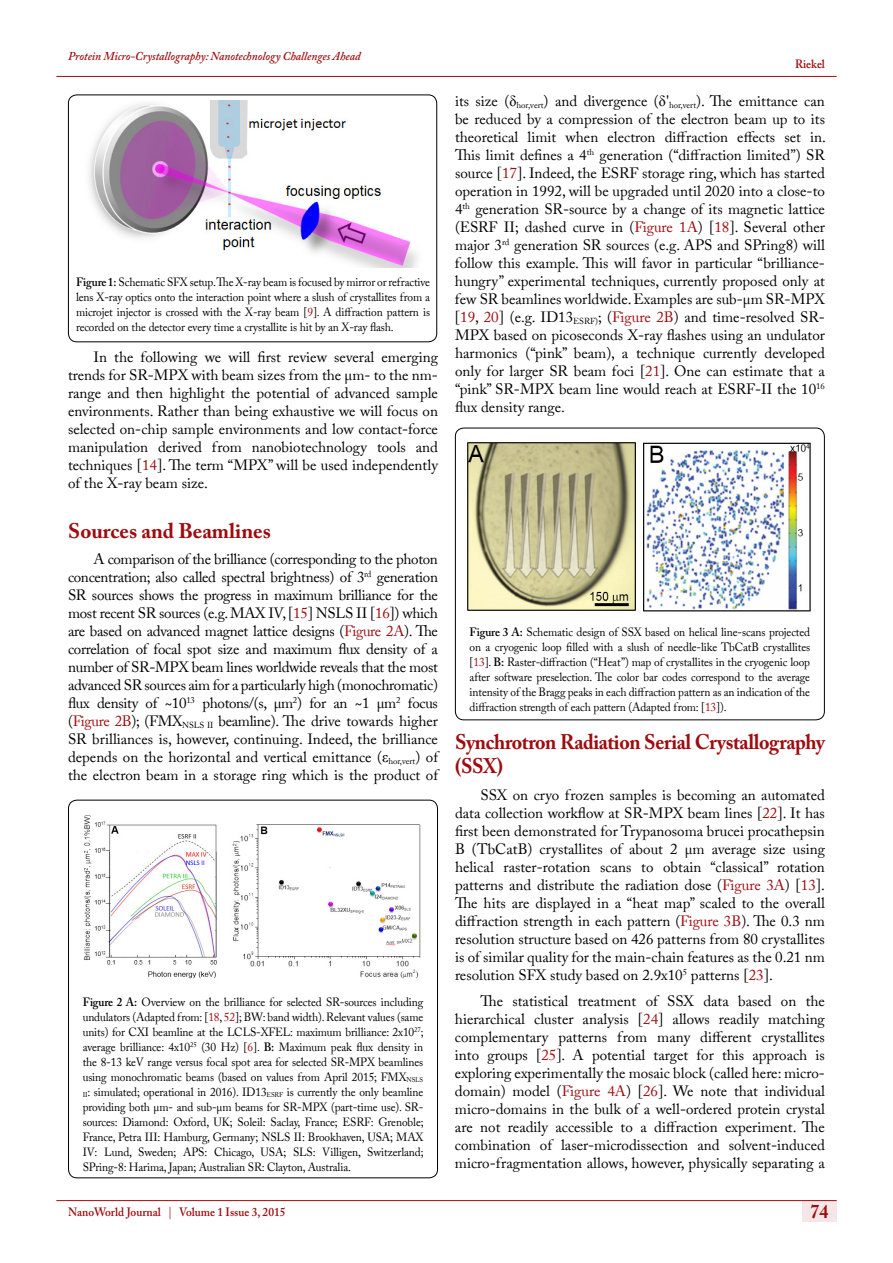
<style>
.page{position:relative;width:893px;height:1263px;background:#fff}
.page>*{position:absolute;margin:0;border:0;box-sizing:border-box;transform-origin:0 0}
.t1{font:700 21px/24px "Adobe Caslon Pro";letter-spacing:-.015em;color:#9e0b0f;scale:.95 1}
.t2{font:700 21px "Adobe Caslon Pro";letter-spacing:-.015em;color:#9e0b0f}
.t3{font:700 19.5px "Adobe Caslon Pro";color:#9e0b0f;scale:.9 1}
.t4{font:15px/18px "Adobe Caslon Pro";color:#000;text-align:justify}
.t5{font:12px/15px "Adobe Caslon Pro";letter-spacing:-.01em;color:#000;text-align:justify;scale:.95 1}
.t6{font:italic 600 12px "Adobe Caslon Pro";color:#9e0b0f;scale:.95 1}
.t7{font:600 12px "Adobe Caslon Pro";color:#9e0b0f;scale:.95 1}
.s1{font-weight:600}
.s2{color:#9e0b0f}
.s3{font-family:"Times New Roman"}
.s4{color:#ac2f33}
</style>
<div class="page">
<div style="left:802px;top:1200px;width:35px;height:21px;background:#f5e7e7"></div>
<hr style="left:56px;top:1200px;width:781px;height:1px;background:#9e0b0f">
<hr style="left:56px;top:76px;width:781px;height:1px;background:#9e0b0f">
<div style="left:68px;top:95px;width:369px;height:247px;border:1px solid #000;border-radius:9px"></div>
<img style="left:89px;top:101px;width:328px;height:167px">
<div style="left:68px;top:800px;width:370px;height:378px;border:1px solid #000;border-radius:9px"></div>
<img style="left:84px;top:815px;width:337px;height:164px">
<div style="left:455px;top:428px;width:370px;height:292px;border:1px solid #000;border-radius:9px"></div>
<img style="left:467px;top:442px;width:344px;height:170px">
<p class="t6" style="left:68px;top:49px;width:310px">Protein Micro-Crystallography: Nanotechnology Challenges Ahead</p>
<p class="t5" style="left:76px;top:274px;width:374px"><span class="s1">Figure 1:</span> Schematic SFX setup. The X-ray beam is focused by mirror or refractive lens X-ray optics onto the interaction point where a slush of crystallites from a microjet injector is crossed with the X-ray beam [<span class="s2">9</span>]. A diffraction pattern is recorded on the detector every time a crystallite is hit by an X-ray flash.</p>
<p class="t4" style="left:68px;top:348px;width:371px;text-indent:26px">In the following we will first review several emerging trends for SR-MPX with beam sizes from the μm- to the nm&shy;range and then highlight the potential of advanced sample environments. Rather than being exhaustive we will focus on selected on-chip sample environments and low contact-force manipulation derived from nanobiotechnology tools and techniques [<span class="s2">14</span>]. The term “MPX” will be used independently of the X-ray beam size.</p>
<h1 class="t2" style="left:68px;top:518px;width:204px">Sources and Beamlines</h1>
<p class="t4" style="left:68px;top:550px;width:371px;text-indent:26px">A comparison of the brilliance (corresponding to the photon concentration; also called spectral brightness) of 3<sup>rd</sup> generation SR sources shows the progress in maximum brilliance for the most recent SR sources (e.g. MAX IV, [<span class="s2">15</span>] NSLS II [<span class="s2">16</span>]) which are based on advanced magnet lattice designs (<span class="s2">Figure 2A</span>). The correlation of focal spot size and maximum flux density of a number of SR-MPX beam lines worldwide reveals that the most advanced SR sources aim for a particularly high (monochromatic) flux density of ~10<sup>13</sup> photons/(s, μm<sup>2</sup>) for an ~1 μm<sup>2</sup> focus (<span class="s2">Figure 2B</span>); (FMX<sub>NSLS</sub> <sub>II</sub> beamline). The drive towards higher SR brilliances is, however, continuing. Indeed, the brilliance depends on the horizontal and vertical emittance (<span class="s3">ε</span><sub>hor,vert</sub>) of the electron beam in a storage ring which is the product of</p>
<p class="t5" style="left:83px;top:994px;width:360px"><span class="s1">Figure 2 A:</span> Overview on the brilliance for selected SR-sources including undulators (Adapted from: [<span class="s2">18</span>, <span class="s2">52</span>]; BW: band width). Relevant values (same units) for CXI beamline at the LCLS-XFEL: maximum brilliance: 2x10<sup>27</sup>; average brilliance: 4x10<sup>25</sup> (30 Hz) [<span class="s2">6</span>]. <span class="s1">B:</span> Maximum peak flux density in the 8-13 keV range versus focal spot area for selected SR-MPX beamlines using monochromatic beams (based on values from April 2015; FMX<sub>NSLS II</sub>: simulated; operational in 2016). ID13<sub>ESRF</sub> is currently the only beamline providing both μm- and sub-μm beams for SR-MPX (part-time use). SR&shy;sources: Diamond: Oxford, UK; Soleil: Saclay, France; ESRF: Grenoble; France, Petra III: Hamburg, Germany; NSLS II: Brookhaven, USA; MAX IV: Lund, Sweden; APS: Chicago, USA; SLS: Villigen, Switzerland; SPring-8: Harima, Japan; Australian SR: Clayton, Australia.</p>
<p class="t7" style="left:795px;top:57px;width:33px">Riekel</p>
<p class="t4" style="left:455px;top:91px;width:372px">its size (<span class="s3">δ</span><sub>hor,vert</sub>) and divergence (<span class="s3">δ</span>'<sub>hor,vert</sub>). The emittance can be reduced by a compression of the electron beam up to its theoretical limit when electron diffraction effects set in.<br>This limit defines a 4<sup>th</sup> generation (“diffraction limited”) SR source [<span class="s2">17</span>]. Indeed, the ESRF storage ring, which has started operation in 1992, will be upgraded until 2020 into a close-to 4<sup>th</sup> generation SR-source by a change of its magnetic lattice (ESRF II; dashed curve in (<span class="s2">Figure 1A</span>) [<span class="s2">18</span>]. Several other major 3<sup>rd</sup> generation SR sources (e.g. APS and SPring8) will follow this example. This will favor in particular “brilliance&shy;hungry” experimental techniques, currently proposed only at few SR beamlines worldwide. Examples are sub-μm SR-MPX [<span class="s2">19</span>, <span class="s2">20</span>] (e.g. ID13<sub>ESRF)</sub>; (<span class="s2">Figure 2B</span>) and time-resolved SR-MPX based on picoseconds X-ray flashes using an undulator harmonics (“pink” beam), a technique currently developed only for larger SR beam foci [<span class="s2">21</span>]. One can estimate that a “pink” SR-MPX beam line would reach at ESRF-II the 10<sup>16 </sup>flux density range.</p>
<p class="t5" style="left:470px;top:624px;width:360px"><span class="s1">Figure 3 A:</span> Schematic design of SSX based on helical line-scans projected on a cryogenic loop filled with a slush of needle-like TbCatB crystallites [<span class="s2">13</span>]. <span class="s1">B:</span> Raster-diffraction (“Heat”) map of crystallites in the cryogenic loop after software preselection. The color bar codes correspond to the average intensity of the Bragg peaks in each diffraction pattern as an indication of the diffraction strength of each pattern (Adapted from: [<span class="s2">13</span>]).</p>
<h1 class="t1" style="left:455px;top:730px;width:391px">Synchrotron Radiation Serial Crystallography (SSX)</h1>
<p class="t4" style="left:455px;top:785px;width:371px;text-indent:26px">SSX on cryo frozen samples is becoming an automated data collection workflow at SR-MPX beam lines [<span class="s2">22</span>]. It has first been demonstrated for Trypanosoma brucei procathepsin B (TbCatB) crystallites of about 2 μm average size using helical raster-rotation scans to obtain “classical” rotation patterns and distribute the radiation dose (<span class="s2">Figure 3A</span>) [<span class="s2">13</span>].<br>The hits are displayed in a “heat map” scaled to the overall diffraction strength in each pattern (<span class="s2">Figure 3B</span>). The 0.3 nm resolution structure based on 426 patterns from 80 crystallites is of similar quality for the main-chain features as the 0.21 nm resolution SFX study based on 2.9x10<sup>5</sup> patterns [<span class="s2">23</span>].</p>
<p class="t4" style="left:455px;top:992px;width:371px;text-indent:26px">The statistical treatment of SSX data based on the hierarchical cluster analysis [<span class="s2">24</span>] allows readily matching complementary patterns from many different crystallites into groups [<span class="s2">25</span>]. A potential target for this approach is exploring experimentally the mosaic block (called here: micro&shy;domain) model (<span class="s2">Figure 4A</span>) [<span class="s2">26</span>]. We note that individual micro-domains in the bulk of a well-ordered protein crystal are not readily accessible to a diffraction experiment. The combination of laser-microdissection and solvent-induced micro-fragmentation allows, however, physically separating a</p>
<p class="t7" style="left:68px;top:1204px;width:230px">NanoWorld Journal <span class="s4">|</span> Volume 1 Issue 3, 2015</p>
<h2 class="t3" style="left:811px;top:1200px;width:21px">74</h2>
</div>
